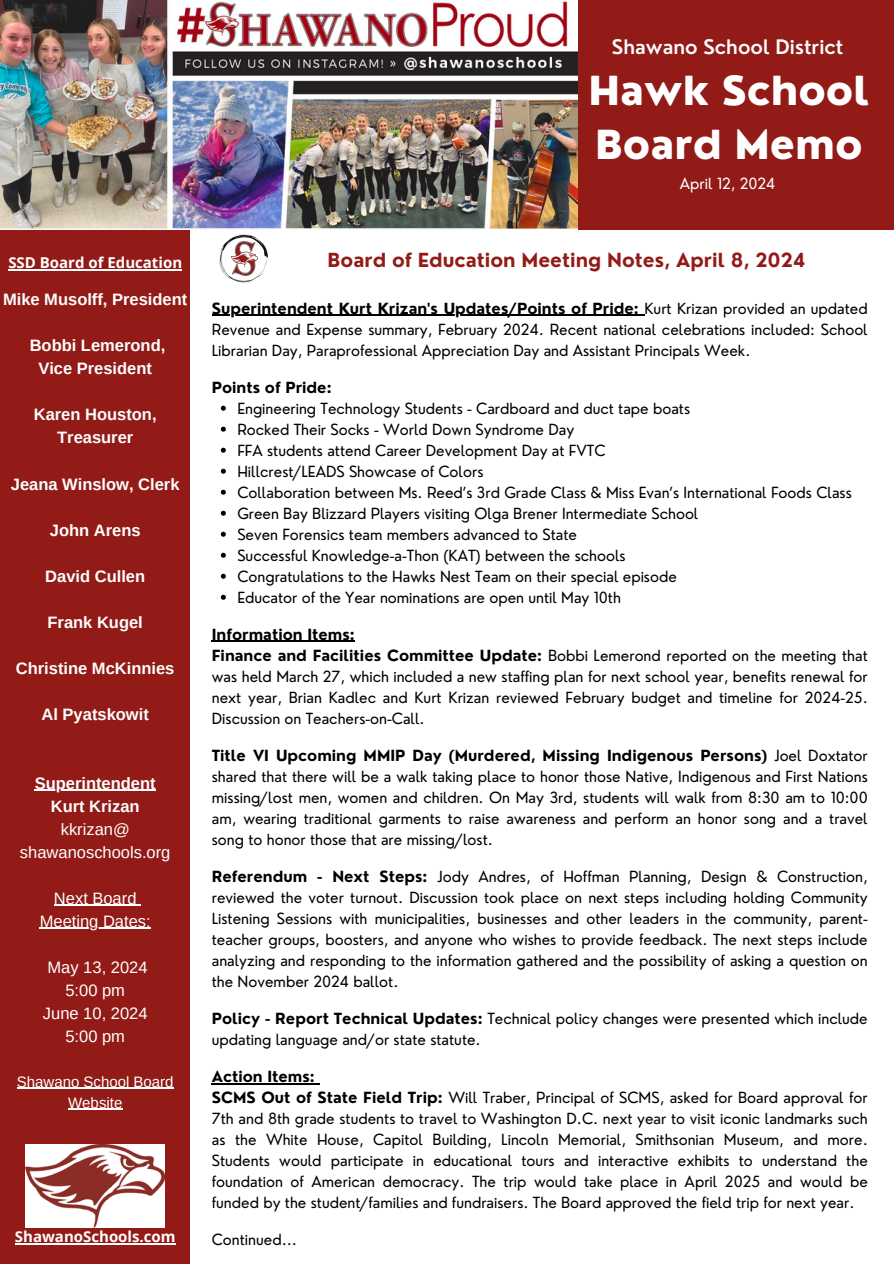
<style>
.page{position:relative;width:894px;height:1264px;background:#fff}
.page>*{position:absolute;margin:0;border:0;box-sizing:border-box;transform-origin:0 0}
.t1{font:800 39px/54px "Nourd";color:#fff}
.t2{font:600 19.5px "Nourd";color:#fff}
.t3{font:700 18.9px "Nourd";color:#921b17}
.t4{font:700 16.5px/23px "Arimo";color:#fff;text-align:center}
.t5{font:16.5px "Arimo";color:#fff}
.t6{font:15px/21px "Nourd";color:#000;text-align:justify}
.t7{font:700 15px "Nourd";color:#000}
.t8{font:700 15px "Open Sans";color:#fff}
.t9{font:15px/21px "Arimo";color:#fff;text-align:center}
.t10{font:15px "Nourd";color:#fff}
.s1{font-weight:700}
</style>
<div class="page">
<svg style="left:219px;top:234px;width:49px;height:49px"></svg>
<img style="left:231px;top:242px;width:26px;height:34px">
<div style="left:0;top:0;width:893px;height:230px;background:#921b17"></div>
<hr style="left:212px;top:314px;width:432px;height:1px;background:#000">
<svg style="left:221px;top:405px;width:5px;height:5px"></svg>
<svg style="left:221px;top:426px;width:5px;height:5px"></svg>
<svg style="left:221px;top:447px;width:5px;height:5px"></svg>
<svg style="left:221px;top:468px;width:5px;height:5px"></svg>
<svg style="left:221px;top:489px;width:5px;height:5px"></svg>
<svg style="left:221px;top:510px;width:5px;height:5px"></svg>
<svg style="left:221px;top:531px;width:5px;height:5px"></svg>
<svg style="left:221px;top:552px;width:5px;height:5px"></svg>
<svg style="left:221px;top:573px;width:5px;height:5px"></svg>
<svg style="left:221px;top:594px;width:5px;height:5px"></svg>
<hr style="left:212px;top:640px;width:143px;height:1px;background:#000">
<hr style="left:212px;top:1082px;width:103px;height:1px;background:#000">
<div style="left:0;top:230px;width:190px;height:1033px;background:#921b17"></div>
<img style="left:25px;top:1144px;width:140px;height:83px">
<hr style="left:15px;top:1242px;width:161px;height:2px;background:#fff">
<hr style="left:8px;top:269px;width:174px;height:1px;background:#fff">
<hr style="left:35px;top:789px;width:121px;height:1px;background:#fff">
<hr style="left:54px;top:904px;width:82px;height:1px;background:#fff">
<hr style="left:40px;top:927px;width:111px;height:1px;background:#fff">
<hr style="left:17px;top:1087px;width:157px;height:1px;background:#fff">
<hr style="left:68px;top:1108px;width:54px;height:1px;background:#fff">
<img style="left:0;top:0;width:577px;height:230px">
<h3 class="t8" style="left:8px;top:252px;width:175px">SSD Board of Education</h3>
<p class="t4" style="left:3px;top:288px;width:186px">Mike Musolff, President</p>
<h2 class="t4" style="left:30px;top:334px;width:137px">Bobbi Lemerond,<br>Vice President</h2>
<p class="t4" style="left:34px;top:403px;width:124px">Karen Houston,<br>Treasurer</p>
<p class="t4" style="left:11px;top:472px;width:170px">Jeana Winslow, Clerk</p>
<h3 class="t4" style="left:50px;top:518px;width:92px">John Arens</h3>
<p class="t4" style="left:45px;top:564px;width:101px">David Cullen</p>
<p class="t4" style="left:48px;top:610px;width:97px">Frank Kugel</p>
<p class="t4" style="left:16px;top:656px;width:160px">Christine McKinnies</p>
<p class="t4" style="left:42px;top:702px;width:109px">Al Pyatskowit</p>
<p class="t4" style="left:35px;top:771px;width:122px">Superintendent</p>
<p class="t4" style="left:51px;top:794px;width:90px">Kurt Krizan</p>
<p class="t5" style="left:61px;top:819px;width:71px">kkrizan@</p>
<p class="t5" style="left:20px;top:842px;width:152px">shawanoschools.org</p>
<p class="t5" style="left:54px;top:888px;width:84px">Next Board</p>
<p class="t5" style="left:40px;top:911px;width:112px">Meeting Dates:</p>
<p class="t5" style="left:48px;top:957px;width:101px">May 13, 2024</p>
<p class="t5" style="left:65px;top:980px;width:61px">5:00 pm</p>
<p class="t5" style="left:43px;top:1003px;width:106px">June 10, 2024</p>
<p class="t5" style="left:65px;top:1026px;width:61px">5:00 pm</p>
<p class="t9" style="left:17px;top:1071px;width:158px">Shawano School Board<br>Website</p>
<h1 class="t2" style="left:611px;top:35px;width:233px">Shawano School District</h1>
<p class="t1" style="left:588px;top:64px;width:282px">Hawk School<br>Board Memo</p>
<p class="t10" style="left:679px;top:174px;width:97px">April 12, 2024</p>
<h2 class="t3" style="left:327px;top:248px;width:479px">Board of Education Meeting Notes, April 8, 2024</h2>
<h3 class="t6" style="left:212px;top:297px;width:657px"><span class="s1">Superintendent Kurt Krizan's Updates/Points of Pride:</span> Kurt Krizan provided an updated Revenue and Expense summary, February 2024. Recent national celebrations included: School Librarian Day, Paraprofessional Appreciation Day and Assistant Principals Week.</h3>
<h3 class="t7" style="left:212px;top:377px;width:121px">Points of Pride:</h3>
<h3 class="t6" style="left:237px;top:397px;width:454px">Engineering Technology Students - Cardboard and duct tape boats</h3>
<h3 class="t6" style="left:237px;top:418px;width:338px">Rocked Their Socks - World Down Syndrome Day</h3>
<h3 class="t6" style="left:237px;top:439px;width:369px">FFA students attend Career Development Day at FVTC</h3>
<h3 class="t6" style="left:237px;top:460px;width:247px">Hillcrest/LEADS Showcase of Colors</h3>
<h3 class="t6" style="left:237px;top:481px;width:616px">Collaboration between Ms. Reed’s 3rd Grade Class &amp; Miss Evan’s International Foods Class</h3>
<h3 class="t6" style="left:237px;top:502px;width:462px">Green Bay Blizzard Players visiting Olga Brener Intermediate School</h3>
<h3 class="t6" style="left:237px;top:523px;width:341px">Seven Forensics team members advanced to State</h3>
<p class="t6" style="left:237px;top:544px;width:390px">Successful Knowledge-a-Thon (KAT) between the schools</p>
<p class="t6" style="left:237px;top:565px;width:441px">Congratulations to the Hawks Nest Team on their special episode</p>
<p class="t6" style="left:237px;top:586px;width:385px">Educator of the Year nominations are open until May 10th</p>
<p class="t7" style="left:212px;top:624px;width:144px">Information Items:</p>
<p class="t6" style="left:212px;top:644px;width:657px"><span class="s1">Finance and Facilities Committee Update:</span> Bobbi Lemerond reported on the meeting that was held March 27, which included a new staffing plan for next school year, benefits renewal for next year, Brian Kadlec and Kurt Krizan reviewed February budget and timeline for 2024-25.<br>Discussion on Teachers-on-Call.</p>
<p class="t6" style="left:212px;top:744px;width:657px"><span class="s1">Title VI Upcoming MMIP Day (Murdered, Missing Indigenous Persons)</span> Joel Doxtator shared that there will be a walk taking place to honor those Native, Indigenous and First Nations missing/lost men, women and children. On May 3rd, students will walk from 8:30 am to 10:00 am, wearing traditional garments to raise awareness and perform an honor song and a travel song to honor those that are missing/lost.</p>
<p class="t6" style="left:212px;top:865px;width:657px"><span class="s1">Referendum - Next Steps:</span> Jody Andres, of Hoffman Planning, Design &amp; Construction, reviewed the voter turnout. Discussion took place on next steps including holding Community Listening Sessions with municipalities, businesses and other leaders in the community, parent&shy;teacher groups, boosters, and anyone who wishes to provide feedback. The next steps include analyzing and responding to the information gathered and the possibility of asking a question on the November 2024 ballot.</p>
<p class="t6" style="left:212px;top:1007px;width:657px"><span class="s1">Policy - Report Technical Updates:</span> Technical policy changes were presented which include updating language and/or state statute.</p>
<p class="t7" style="left:212px;top:1066px;width:104px">Action Items:</p>
<p class="t6" style="left:212px;top:1086px;width:657px"><span class="s1">SCMS Out of State Field Trip:</span> Will Traber, Principal of SCMS, asked for Board approval for 7th and 8th grade students to travel to Washington D.C. next year to visit iconic landmarks such as the White House, Capitol Building, Lincoln Memorial, Smithsonian Museum, and more.<br>Students would participate in educational tours and interactive exhibits to understand the foundation of American democracy. The trip would take place in April 2025 and would be funded by the student/families and fundraisers. The Board approved the field trip for next year.</p>
<p class="t8" style="left:15px;top:1225px;width:162px">ShawanoSchools.com</p>
<p class="t6" style="left:212px;top:1228px;width:87px">Continued...</p>
</div>
